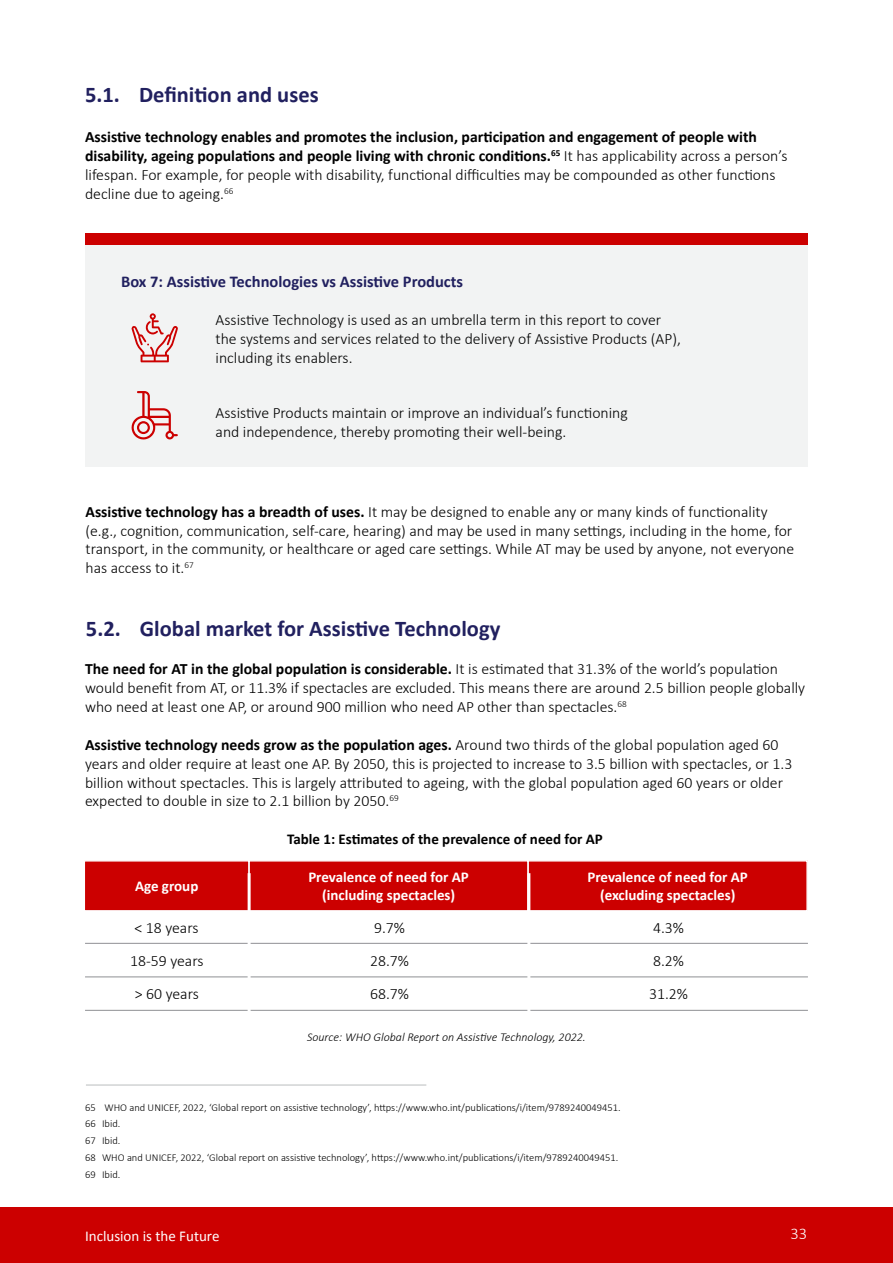
<style>
.page{position:relative;width:893px;height:1263px;background:#fff}
.page>*{position:absolute;margin:0;border:0;box-sizing:border-box;transform-origin:0 0}
.t1{font:700 22.5px "Calibri";color:#21205f}
.t2{font:700 16.5px "Calibri";color:#21205f}
.t3{font:300 16.5px "Calibri";color:#fff}
.t4{font:300 15.75px/18.9px "Calibri";color:#000}
.t5{font:700 15.75px/18.9px "Calibri";color:#000}
.t6{font:700 15px/18px "Calibri";color:#fff;text-align:center}
.t7{font:700 15px "Calibri";color:#000}
.t8{font:15px "Calibri";color:#fff}
.t9{font:italic 300 12px "Calibri";color:#000}
.t10{font:300 10.5px/16.8px "Calibri";color:#000}
.s1{font-weight:300}
.s2{font-weight:700}
</style>
<div class="page">
<div style="left:0;top:1208px;width:893px;height:55px;background:#c00"></div>
<hr style="left:0;top:443px;width:1px;height:199px;background:#21205f">
<div style="left:85px;top:234px;width:723px;height:233px;background:#f2f3f3"></div>
<div style="left:85px;top:234px;width:723px;height:11px;background:#c00"></div>
<div style="left:84px;top:861px;width:165px;height:50px;background:#c00"></div>
<div style="left:84px;top:860px;width:166px;height:52px;border:2px solid #fff"></div>
<div style="left:249px;top:861px;width:279px;height:50px;background:#c00"></div>
<div style="left:248px;top:860px;width:281px;height:52px;border:2px solid #fff"></div>
<div style="left:528px;top:861px;width:279px;height:50px;background:#c00"></div>
<div style="left:527px;top:860px;width:281px;height:52px;border:2px solid #fff"></div>
<hr style="left:85px;top:943px;width:723px;height:1px;background:#8f9094">
<hr style="left:85px;top:1010px;width:723px;height:1px;background:#8f9094">
<hr style="left:85px;top:976px;width:723px;height:1px;background:#8f9094">
<hr style="left:86px;top:1084px;width:340px;height:2px;background:#d1d3d4">
<hr style="left:248px;top:873px;width:3px;height:145px;background:#fff">
<hr style="left:527px;top:873px;width:3px;height:145px;background:#fff">
<svg style="left:131px;top:391px;width:47px;height:49px"></svg>
<svg style="left:131px;top:313px;width:47px;height:49px"></svg>
<h1 class="t1" style="left:85px;top:80px;width:235px">5.1. Definition and uses</h1>
<p class="t5" style="left:85px;top:127px;width:704px">Assistive technology enables and promotes the inclusion, participation and engagement of people with disability, ageing populations and people living with chronic conditions.<sup>65</sup> <span class="s1">It has applicability across a person’s lifespan. For example, for people with disability, functional difficulties may be compounded as other functions decline due to ageing.</span><sup>66</sup></p>
<p class="t2" style="left:121px;top:271px;width:343px">Box 7: Assistive Technologies vs Assistive Products</p>
<p class="t4" style="left:216px;top:310px;width:467px">Assistive Technology is used as an umbrella term in this report to cover the systems and services related to the delivery of Assistive Products (AP), including its enablers.</p>
<p class="t4" style="left:216px;top:403px;width:414px">Assistive Products maintain or improve an individual’s functioning and independence, thereby promoting their well-being.</p>
<p class="t4" style="left:85px;top:502px;width:710px"><span class="s2">Assistive technology has a breadth of uses.</span> It may be designed to enable any or many kinds of functionality (e.g., cognition, communication, self-care, hearing) and may be used in many settings, including in the home, for transport, in the community, or healthcare or aged care settings. While AT may be used by anyone, not everyone has access to it.<sup>67</sup></p>
<h1 class="t1" style="left:86px;top:615px;width:416px">5.2. Global market for Assistive Technology</h1>
<p class="t4" style="left:85px;top:659px;width:722px"><span class="s2">The need for AT in the global population is considerable.</span> It is estimated that 31.3% of the world’s population would benefit from AT, or 11.3% if spectacles are excluded. This means there are around 2.5 billion people globally who need at least one AP, or around 900 million who need AP other than spectacles.<sup>68</sup></p>
<p class="t4" style="left:85px;top:735px;width:709px"><span class="s2">Assistive technology needs grow as the population ages.</span> Around two thirds of the global population aged 60 years and older require at least one AP. By 2050, this is projected to increase to 3.5 billion with spectacles, or 1.3 billion without spectacles. This is largely attributed to ageing, with the global population aged 60 years or older expected to double in size to 2.1 billion by 2050.<sup>69</sup></p>
<p class="t7" style="left:287px;top:829px;width:317px">Table 1: Estimates of the prevalence of need for AP</p>
<p class="t6" style="left:135px;top:877px;width:65px">Age group</p>
<p class="t6" style="left:308px;top:868px;width:162px">Prevalence of need for AP (including spectacles)</p>
<p class="t6" style="left:587px;top:868px;width:162px">Prevalence of need for AP (excluding spectacles)</p>
<p class="t4" style="left:135px;top:918px;width:66px">&lt; 18 years</p>
<p class="t4" style="left:374px;top:918px;width:32px">9.7%</p>
<p class="t4" style="left:649px;top:910px;width:40px;line-height:33.3px">4.3%<br>8.2%<br>31.2%</p>
<p class="t4" style="left:370px;top:944px;width:40px;line-height:33.3px">28.7%<br>68.7%</p>
<p class="t4" style="left:130px;top:944px;width:75px;line-height:33.3px">18-59 years &gt; 60 years</p>
<p class="t9" style="left:307px;top:1030px;width:280px">Source: WHO Global Report on Assistive Technology, 2022.</p>
<p class="t10" style="left:85px;top:1098px;width:537px">65 WHO and UNICEF, 2022, ‘Global report on assistive technology’, https://www.who.int/publications/i/item/9789240049451.<br>66 Ibid.<br>67 Ibid.<br>68 WHO and UNICEF, 2022, ‘Global report on assistive technology’, https://www.who.int/publications/i/item/9789240049451.<br>69 Ibid.</p>
<p class="t8" style="left:85px;top:1226px;width:136px">Inclusion is the Future</p>
<p class="t3" style="left:790px;top:1223px;width:18px">33</p>
</div>
